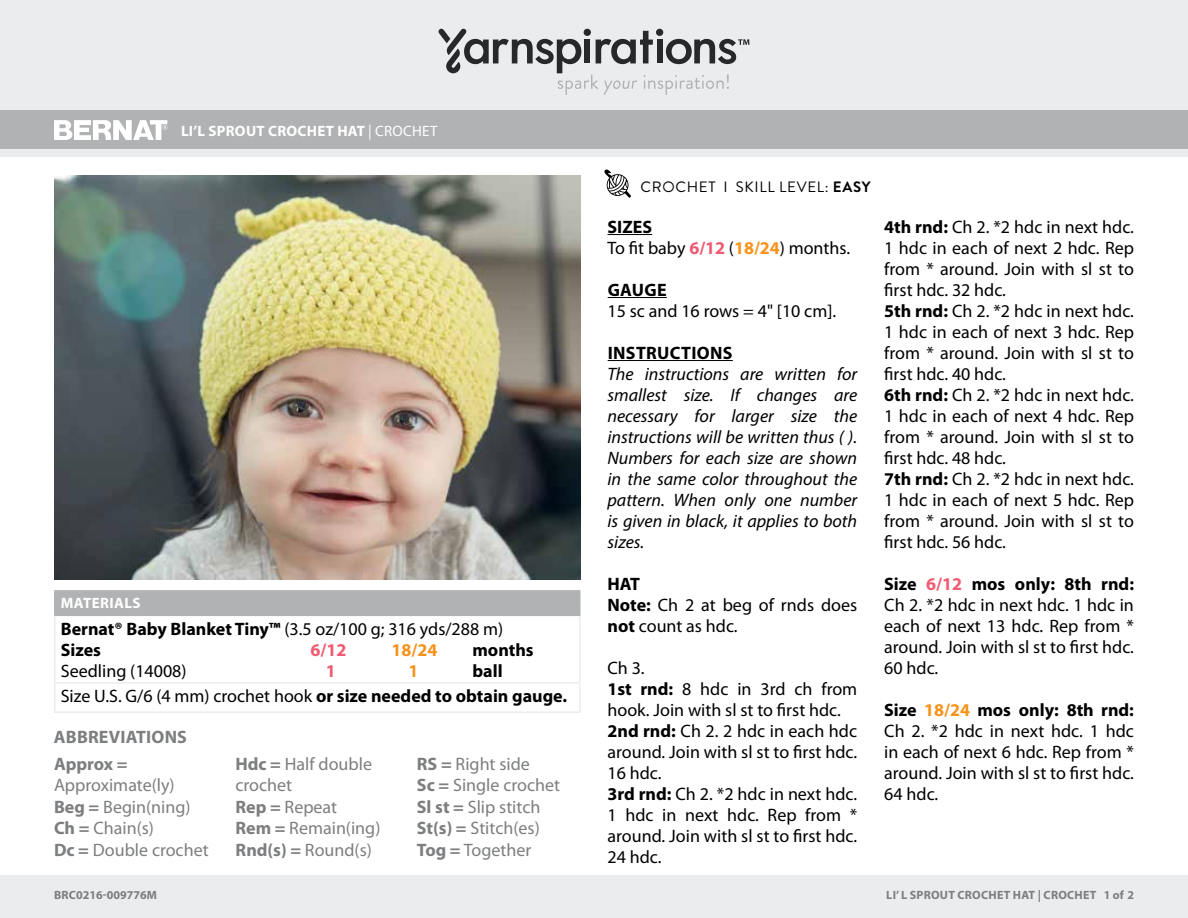
<style>
.page{position:relative;width:1188px;height:918px;background:#fff}
.page>*{position:absolute;margin:0;border:0;box-sizing:border-box;transform-origin:0 0}
.t1{font:18px/21px "Myriad Pro";color:#000}
.t2{font:italic 18px/21px "Myriad Pro";color:#000;text-align:justify}
.t3{font:18px/21.6px "Myriad Pro";color:#7d7e80}
.t4{font:700 18px/21px "Myriad Pro";letter-spacing:.015em;color:#000}
.t5{font:700 18px "Myriad Pro";letter-spacing:.01em;color:#7d7e80}
.t6{font:700 18px "Myriad Pro";color:#f7931d}
.t7{font:700 18px "Myriad Pro";color:#f05a72}
.t8{font:700 15px "Myriad Pro";letter-spacing:.02em;color:#fff}
.t9{font:15px "Brandon Grotesque";letter-spacing:.045em;color:#000}
.t10{font:700 12px "Myriad Pro";letter-spacing:.02em;color:#7d7e80}
.t11{font:700 12px "Myriad Pro";color:#7d7e80}
.s1{font-weight:400}
.s2{font-weight:700}
.s3{font-weight:700;color:#f05a72}
.s4{font-weight:700;color:#f7931d}
</style>
<div class="page">
<div style="left:0;top:875px;width:1188px;height:43px;background:#eaeced"></div>
<div style="left:0;top:149px;width:1188px;height:9px;background:#eaeced"></div>
<div style="left:0;top:0;width:1188px;height:111px;background:#eaeced"></div>
<div style="left:0;top:111px;width:1188px;height:38px;background:#b1b2b3"></div>
<hr style="left:608px;top:234px;width:44px;height:1px;background:#000">
<hr style="left:608px;top:297px;width:59px;height:1px;background:#000">
<hr style="left:608px;top:360px;width:125px;height:1px;background:#000">
<div style="left:55px;top:591px;width:525px;height:24px;background:#b1b2b3"></div>
<hr style="left:54px;top:592px;width:2px;height:23px;background:#b1b2b3">
<hr style="left:54px;top:590px;width:526px;height:2px;background:#b1b2b3">
<hr style="left:54px;top:615px;width:526px;height:1px;background:#b1b2b3">
<hr style="left:54px;top:616px;width:2px;height:66px;background:#eaeced">
<hr style="left:579px;top:616px;width:1px;height:66px;background:#eaeced">
<hr style="left:54px;top:684px;width:2px;height:27px;background:#eaeced">
<hr style="left:54px;top:682px;width:526px;height:2px;background:#eaeced">
<svg style="left:579px;top:684px;width:1px;height:27px"></svg>
<hr style="left:54px;top:711px;width:526px;height:2px;background:#eaeced">
<img style="left:54px;top:176px;width:526px;height:404px">
<svg style="left:604px;top:169px;width:27px;height:29px"></svg>
<svg style="left:54px;top:120px;width:113px;height:20px"></svg>
<svg style="left:438px;top:29px;width:311px;height:66px"></svg>
<p class="t8" style="left:181px;top:121px;width:258px">LI’L SPROUT CROCHET HAT <span class="s1">| CROCHET</span></p>
<p class="t8" style="left:61px;top:593px;width:81px">MATERIALS</p>
<p class="t4" style="left:61px;top:618px;width:444px">Bernat® Baby Blanket Tiny™ <span class="s1">(3.5 oz/100 g; 316 yds/288 m)<br></span>Sizes</p>
<p class="t7" style="left:310px;top:638px;width:37px">6/12</p>
<p class="t6" style="left:392px;top:638px;width:47px">18/24</p>
<p class="t4" style="left:472px;top:639px;width:63px">months</p>
<p class="t1" style="left:61px;top:660px;width:127px">Seedling (14008)</p>
<p class="t7" style="left:326px;top:659px;width:11px">1</p>
<p class="t6" style="left:408px;top:659px;width:11px">1</p>
<p class="t4" style="left:61px;top:657px;width:508px;line-height:25.5px;text-indent:412px">ball<br><span class="s1">Size U.S. G/6 (4 mm) crochet hook</span> or size needed to obtain gauge.</p>
<p class="t5" style="left:54px;top:725px;width:135px">ABBREVIATIONS</p>
<p class="t5" style="left:54px;top:752px;width:75px">Approx =</p>
<p class="t3" style="left:54px;top:774px;width:156px">Approximate(ly)<br><span class="s2">Beg =</span> Begin(ning)<br><span class="s2">Ch =</span> Chain(s)<br><span class="s2">Dc =</span> Double crochet</p>
<p class="t3" style="left:235px;top:752px;width:146px"><span class="s2">Hdc =</span> Half double crochet<br><span class="s2">Rep =</span> Repeat<br><span class="s2">Rem =</span> Remain(ing)<br><span class="s2">Rnd(s) =</span> Round(s)</p>
<p class="t3" style="left:417px;top:752px;width:145px"><span class="s2">RS =</span> Right side<br><span class="s2">Sc =</span> Single crochet<br><span class="s2">Sl st =</span> Slip stitch<br><span class="s2">St(s) =</span> Stitch(es)<br><span class="s2">Tog =</span> Together</p>
<p class="t9" style="left:641px;top:177px;width:232px">CROCHET I SKILL LEVEL: <span class="s2">EASY</span></p>
<p class="t1" style="left:608px;top:216px;width:244px"><span class="s2">SIZES<br></span>To fit baby <span class="s3">6/12</span> (<span class="s4">18/24</span>) months.</p>
<p class="t4" style="left:608px;top:279px;width:61px">GAUGE</p>
<p class="t1" style="left:608px;top:300px;width:230px">15 sc and 16 rows = 4" [10 cm].</p>
<p class="t4" style="left:608px;top:342px;width:126px">INSTRUCTIONS</p>
<p class="t2" style="left:608px;top:363px;width:251px">The instructions are written for smallest size. If changes are necessary for larger size the instructions will be written thus ( ).<br>Numbers for each size are shown in the same color throughout the pattern. When only one number is given in black, it applies to both sizes.</p>
<p class="t1" style="left:608px;top:573px;width:251px"><span class="s2">HAT<br>Note:</span> Ch 2 at beg of rnds does <span class="s2">not</span> count as hdc.</p>
<p class="t1" style="left:608px;top:657px;width:251px">Ch 3.<br><span class="s2">1st rnd:</span> 8 hdc in 3rd ch from hook. Join with sl st to first hdc.<br><span class="s2">2nd rnd:</span> Ch 2. 2 hdc in each hdc around. Join with sl st to first hdc.<br>16 hdc.<br><span class="s2">3rd rnd:</span> Ch 2. *2 hdc in next hdc.<br>1 hdc in next hdc. Rep from * around. Join with sl st to first hdc.<br>24 hdc.</p>
<p class="t1" style="left:884px;top:216px;width:251px"><span class="s2">4th rnd:</span> Ch 2. *2 hdc in next hdc.<br>1 hdc in each of next 2 hdc. Rep from * around. Join with sl st to first hdc. 32 hdc.<br><span class="s2">5th rnd:</span> Ch 2. *2 hdc in next hdc.<br>1 hdc in each of next 3 hdc. Rep from * around. Join with sl st to first hdc. 40 hdc.<br><span class="s2">6th rnd:</span> Ch 2. *2 hdc in next hdc.<br>1 hdc in each of next 4 hdc. Rep from * around. Join with sl st to first hdc. 48 hdc.<br><span class="s2">7th rnd:</span> Ch 2. *2 hdc in next hdc.<br>1 hdc in each of next 5 hdc. Rep from * around. Join with sl st to first hdc. 56 hdc.</p>
<p class="t1" style="left:884px;top:573px;width:251px;text-align:justify"><span class="s2">Size</span> <span class="s3">6/12</span> <span class="s2">mos only: 8th rnd:<br></span>Ch 2. *2 hdc in next hdc. 1 hdc in each of next 13 hdc. Rep from * around. Join with sl st to first hdc.<br>60 hdc.</p>
<p class="t1" style="left:884px;top:699px;width:251px;text-align:justify"><span class="s2">Size</span> <span class="s4">18/24</span> <span class="s2">mos only: 8th rnd:<br></span>Ch 2. *2 hdc in next hdc. 1 hdc in each of next 6 hdc. Rep from * around. Join with sl st to first hdc.<br>64 hdc.</p>
<p class="t11" style="left:54px;top:887px;width:105px">BRC0216-009776M</p>
<p class="t10" style="left:886px;top:887px;width:249px">LI’ L SPROUT CROCHET HAT | CROCHET 1 of 2</p>
</div>
